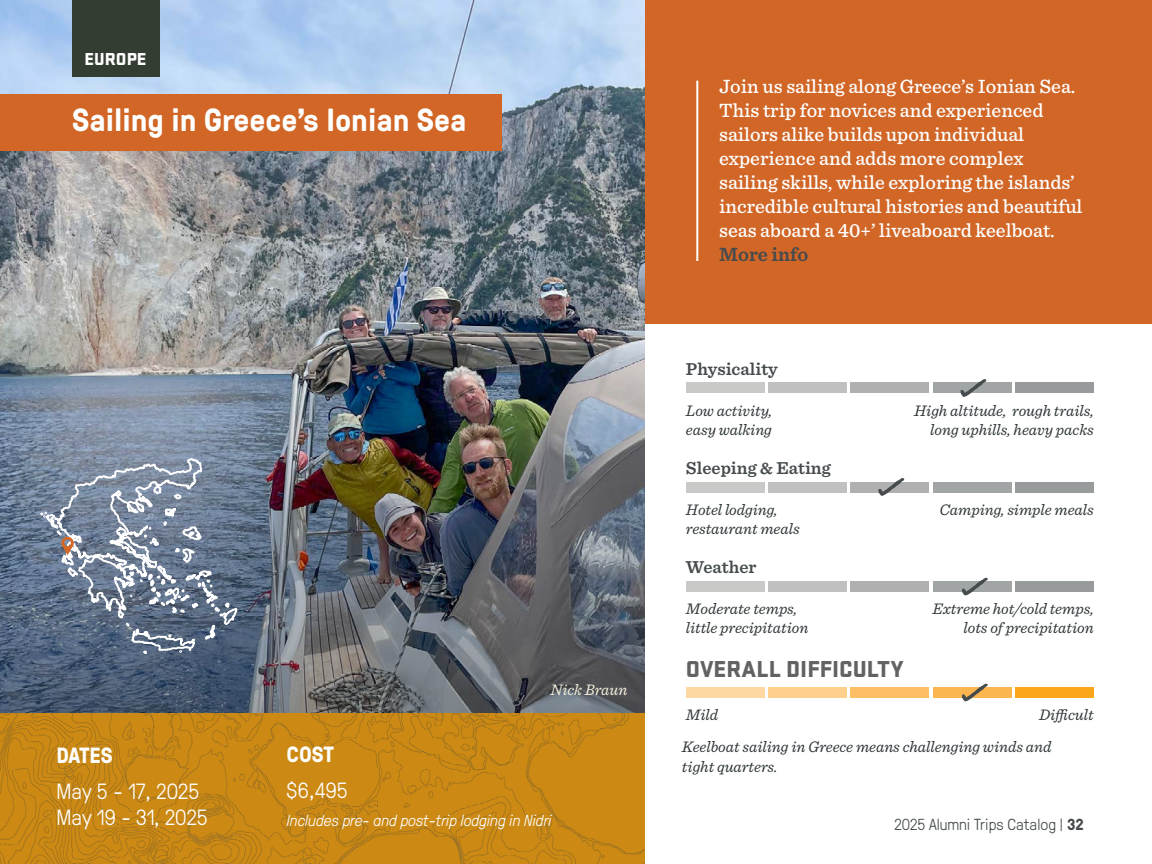
<style>
.page{position:relative;width:1152px;height:864px;background:#fff}
.page>*{position:absolute;margin:0;border:0;box-sizing:border-box;transform-origin:0 0}
.t1{font:700 32px "GT Pressura";color:#fff}
.t2{font:900 24px "Stratum 2";color:#616261}
.t3{font:300 22px/26.4px "GT Pressura";color:#fff}
.t4{font:700 22px "GT Pressura";color:#fff}
.t5{font:500 20px/24px "Sentinel";color:#fff}
.t6{font:600 20px "Sentinel";color:#454a4d}
.t7{font:600 18px "Sentinel";color:#454b4d}
.t8{font:900 18px "Stratum 2";color:#fff}
.t9{font:italic 16px/19.2px "Sentinel";color:#303739}
.t10{font:italic 300 16px "GT Pressura";color:#fff}
.t11{font:300 16px "GT Pressura";color:#454b4d}
.t12{font:italic 16px "Sentinel";color:#f3eddb}
.s1{font-weight:700}
</style>
<div class="page">
<div style="left:583px;top:0;width:569px;height:324px;background:#d16626"></div>
<img style="left:0;top:0;width:645px;height:315px">
<img style="left:0;top:315px;width:645px;height:399px">
<div style="left:0;top:95px;width:501px;height:56px;background:#d16626"></div>
<hr style="left:696px;top:81px;width:2px;height:180px;background:#fff">
<div style="left:72px;top:0;width:87px;height:76px;background:#343d32"></div>
<svg style="left:39px;top:456px;width:200px;height:200px"></svg>
<svg style="left:61px;top:537px;width:13px;height:18px"></svg>
<img style="left:0;top:714px;width:645px;height:150px">
<div style="left:686px;top:482px;width:78px;height:11px;background:#c9c9c7"></div>
<div style="left:851px;top:482px;width:78px;height:11px;background:#b0b0b0"></div>
<div style="left:768px;top:482px;width:79px;height:11px;background:#c0c0c0"></div>
<div style="left:933px;top:482px;width:78px;height:11px;background:#a2a5a6"></div>
<div style="left:1016px;top:482px;width:78px;height:11px;background:#979b9c"></div>
<div style="left:686px;top:581px;width:78px;height:11px;background:#c9c9c7"></div>
<div style="left:851px;top:581px;width:78px;height:11px;background:#b0b0b0"></div>
<div style="left:768px;top:581px;width:79px;height:11px;background:#c0c0c0"></div>
<div style="left:933px;top:581px;width:78px;height:11px;background:#a2a5a6"></div>
<div style="left:1016px;top:581px;width:78px;height:11px;background:#979b9c"></div>
<div style="left:686px;top:383px;width:78px;height:10px;background:#c9c9c7"></div>
<div style="left:851px;top:383px;width:78px;height:10px;background:#b0b0b0"></div>
<div style="left:768px;top:383px;width:79px;height:10px;background:#c0c0c0"></div>
<div style="left:933px;top:383px;width:78px;height:10px;background:#a2a5a6"></div>
<div style="left:1016px;top:383px;width:78px;height:10px;background:#979b9c"></div>
<div style="left:686px;top:687px;width:78px;height:11px;background:#ffd8a1"></div>
<div style="left:851px;top:687px;width:78px;height:11px;background:#fdbe66"></div>
<div style="left:768px;top:687px;width:79px;height:11px;background:#fecf8d"></div>
<div style="left:933px;top:687px;width:78px;height:11px;background:#fcb64f"></div>
<div style="left:1016px;top:687px;width:78px;height:11px;background:#faa61a"></div>
<svg style="left:878px;top:478px;width:27px;height:18px"></svg>
<svg style="left:962px;top:577px;width:26px;height:19px"></svg>
<svg style="left:962px;top:683px;width:26px;height:18px"></svg>
<svg style="left:960px;top:379px;width:27px;height:18px"></svg>
<p class="t8" style="left:85px;top:46px;width:63px">EUROPE</p>
<h1 class="t1" style="left:72px;top:97px;width:396px">Sailing in Greece’s Ionian Sea</h1>
<p class="t12" style="left:550px;top:677px;width:78px">Nick Braun</p>
<h3 class="t4" style="left:56px;top:739px;width:58px">DATES</h3>
<h3 class="t3" style="left:56px;top:776px;width:153px">May 5 - 17, 2025<br>May 19 - 31, 2025</h3>
<h3 class="t4" style="left:287px;top:739px;width:49px">COST</h3>
<h3 class="t3" style="left:287px;top:775px;width:63px">$6,495</h3>
<p class="t10" style="left:287px;top:809px;width:266px">Includes pre- and post-trip lodging in Nidri</p>
<p class="t5" style="left:719px;top:73px;width:365px">Join us sailing along Greece’s Ionian Sea.<br>This trip for novices and experienced sailors alike builds upon individual experience and adds more complex sailing skills, while exploring the islands’ incredible cultural histories and beautiful seas aboard a 40+’ liveaboard keelboat.</p>
<p class="t6" style="left:719px;top:239px;width:90px">More info</p>
<p class="t7" style="left:686px;top:355px;width:93px">Physicality</p>
<p class="t9" style="left:686px;top:400px;width:88px">Low activity, easy walking</p>
<p class="t9" style="left:914px;top:400px;width:181px;text-align:right">High altitude, rough trails, long uphills, heavy packs</p>
<p class="t7" style="left:686px;top:454px;width:146px">Sleeping &amp; Eating</p>
<p class="t9" style="left:686px;top:499px;width:115px">Hotel lodging, restaurant meals</p>
<p class="t9" style="left:939px;top:499px;width:156px">Camping, simple meals</p>
<p class="t7" style="left:686px;top:553px;width:72px">Weather</p>
<p class="t9" style="left:686px;top:598px;width:124px">Moderate temps, little precipitation</p>
<p class="t9" style="left:933px;top:598px;width:163px;text-align:right">Extreme hot/cold temps, lots of precipitation</p>
<h2 class="t2" style="left:686px;top:651px;width:219px">OVERALL DIFFICULTY</h2>
<p class="t9" style="left:686px;top:704px;width:34px">Mild</p>
<p class="t9" style="left:682px;top:698px;width:413px;line-height:32.2px;text-indent:357px">Difficult<br>Keelboat sailing in Greece means challenging winds and</p>
<p class="t9" style="left:682px;top:756px;width:97px">tight quarters.</p>
<p class="t11" style="left:894px;top:812px;width:191px">2025 Alumni Trips Catalog | <span class="s1">32</span></p>
</div>
